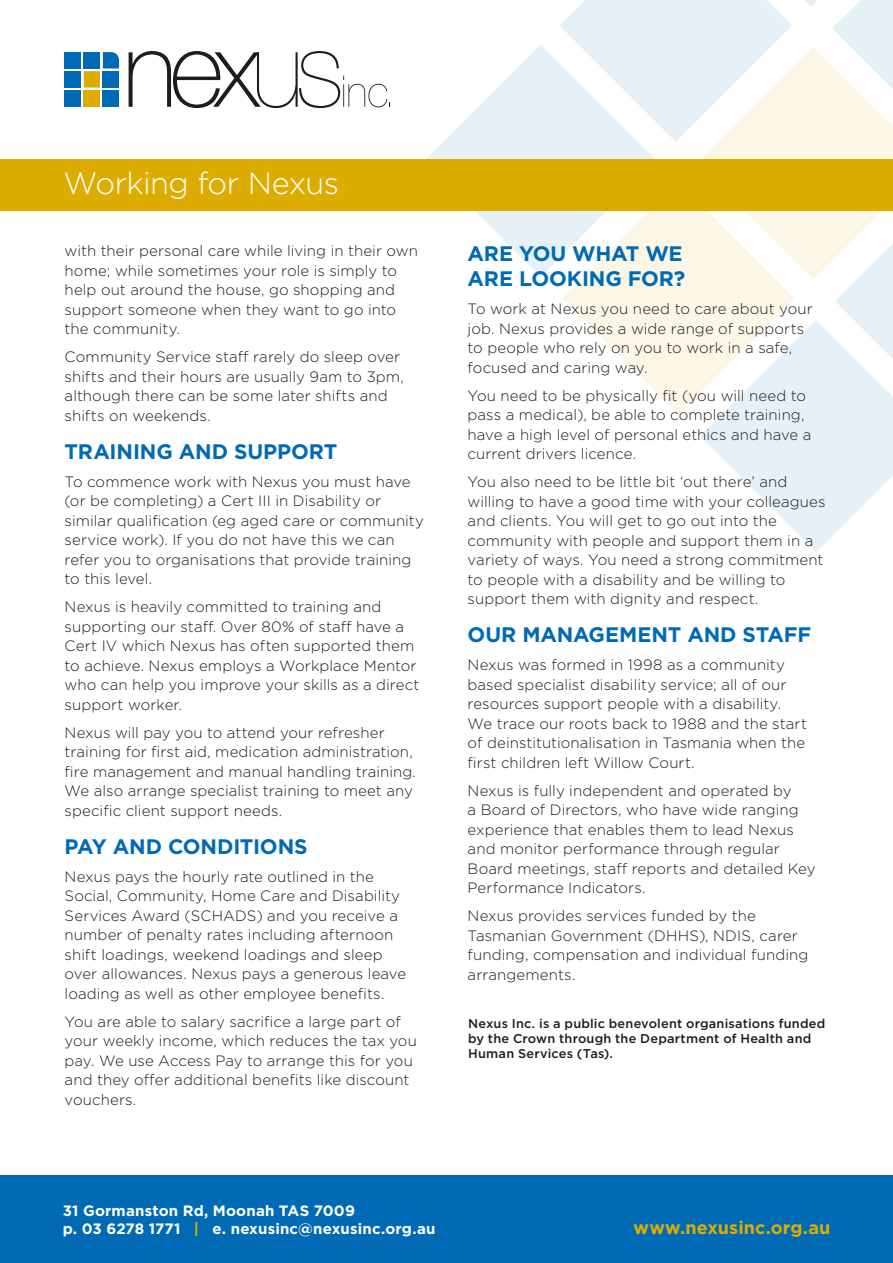
<style>
.page{position:relative;width:893px;height:1263px;background:#fff}
.page>*{position:absolute;margin:0;border:0;box-sizing:border-box;transform-origin:0 0}
.t1{font:300 30.75px "Gotham";letter-spacing:-.02em;color:#fff}
.t2{font:700 21px/25.2px "Gotham";letter-spacing:-.01em;color:#006ab5}
.t3{font:700 18px "Gotham";letter-spacing:.005em;color:#dcad00}
.t4{font:300 15px/19.5px "Gotham";letter-spacing:.005em;color:#1d1d1b}
.t5{font:700 15px/18px "Gotham";letter-spacing:.01em;color:#fff}
.t6{font:500 12.75px/15.3px "Gotham";letter-spacing:.015em;color:#1d1d1b}
.s1{color:#dcad00}
</style>
<div class="page">
<div style="left:0;top:1175px;width:893px;height:88px;background:#006ab5"></div>
<div style="left:702px;top:145px;width:191px;height:14px;background:#fbf6e6"></div>
<svg style="left:560px;top:0;width:333px;height:145px"></svg>
<svg style="left:700px;top:210px;width:193px;height:342px"></svg>
<svg style="left:562px;top:210px;width:233px;height:205px;fill:#fbf6e6"></svg>
<svg style="left:424px;top:44px;width:233px;height:233px"></svg>
<div style="left:65px;top:52px;width:16px;height:17px;background:#006ab5"></div>
<svg style="left:84px;top:52px;width:35px;height:36px"></svg>
<div style="left:65px;top:71px;width:16px;height:17px;background:#006ab5"></div>
<div style="left:103px;top:90px;width:16px;height:17px;background:#006ab5"></div>
<div style="left:84px;top:90px;width:16px;height:17px;background:#dcad00"></div>
<div style="left:65px;top:90px;width:16px;height:17px;background:#006ab5"></div>
<svg style="left:129px;top:51px;width:261px;height:57px"></svg>
<div style="left:0;top:159px;width:893px;height:51px;background:#dcad00"></div>
<h1 class="t1" style="left:64px;top:164px;width:277px">Working for Nexus</h1>
<p class="t4" style="left:65px;top:241px;width:355px">with their personal care while living in their own home; while sometimes your role is simply to help out around the house, go shopping and support someone when they want to go into the community.</p>
<p class="t4" style="left:65px;top:347px;width:341px">Community Service staff rarely do sleep over shifts and their hours are usually 9am to 3pm, although there can be some later shifts and shifts on weekends.</p>
<h2 class="t2" style="left:65px;top:438px;width:274px">TRAINING AND SUPPORT</h2>
<p class="t4" style="left:65px;top:471px;width:361px">To commence work with Nexus you must have (or be completing) a Cert III in Disability or similar qualification (eg aged care or community service work). If you do not have this we can refer you to organisations that provide training to this level.</p>
<p class="t4" style="left:65px;top:597px;width:356px">Nexus is heavily committed to training and supporting our staff. Over 80% of staff have a Cert IV which Nexus has often supported them to achieve. Nexus employs a Workplace Mentor who can help you improve your skills as a direct support worker.</p>
<p class="t4" style="left:65px;top:722px;width:353px">Nexus will pay you to attend your refresher training for first aid, medication administration, fire management and manual handling training.<br>We also arrange specialist training to meet any specific client support needs.</p>
<h2 class="t2" style="left:65px;top:833px;width:245px">PAY AND CONDITIONS</h2>
<p class="t4" style="left:65px;top:866px;width:343px">Nexus pays the hourly rate outlined in the Social, Community, Home Care and Disability Services Award (SCHADS) and you receive a number of penalty rates including afternoon shift loadings, weekend loadings and sleep over allowances. Nexus pays a generous leave loading as well as other employee benefits.</p>
<p class="t4" style="left:65px;top:1011px;width:354px">You are able to salary sacrifice a large part of your weekly income, which reduces the tax you pay. We use Access Pay to arrange this for you and they offer additional benefits like discount vouchers.</p>
<h2 class="t2" style="left:468px;top:241px;width:219px">ARE YOU WHAT WE<br>ARE LOOKING FOR?</h2>
<p class="t4" style="left:468px;top:299px;width:347px">To work at Nexus you need to care about your job. Nexus provides a wide range of supports to people who rely on you to work in a safe, focused and caring way.</p>
<p class="t4" style="left:468px;top:385px;width:345px">You need to be physically fit (you will need to pass a medical), be able to complete training, have a high level of personal ethics and have a current drivers licence.</p>
<p class="t4" style="left:468px;top:472px;width:359px">You also need to be little bit ‘out there’ and willing to have a good time with your colleagues and clients. You will get to go out into the community with people and support them in a variety of ways. You need a strong commitment to people with a disability and be willing to support them with dignity and respect.</p>
<h2 class="t2" style="left:468px;top:622px;width:345px">OUR MANAGEMENT AND STAFF</h2>
<p class="t4" style="left:468px;top:655px;width:341px">Nexus was formed in 1998 as a community based specialist disability service; all of our resources support people with a disability.<br>We trace our roots back to 1988 and the start of deinstitutionalisation in Tasmania when the first children left Willow Court.</p>
<p class="t4" style="left:468px;top:780px;width:349px">Nexus is fully independent and operated by<br>a Board of Directors, who have wide ranging experience that enables them to lead Nexus and monitor performance through regular Board meetings, staff reports and detailed Key Performance Indicators.</p>
<p class="t4" style="left:468px;top:906px;width:342px">Nexus provides services funded by the Tasmanian Government (DHHS), NDIS, carer funding, compensation and individual funding arrangements.</p>
<p class="t6" style="left:468px;top:1015px;width:359px">Nexus Inc. is a public benevolent organisations funded by the Crown through the Department of Health and<br>Human Services (Tas).</p>
<p class="t5" style="left:63px;top:1202px;width:374px">31 Gormanston Rd, Moonah TAS 7009<br>p. 03 6278 1771 <span class="s1">|</span> e. nexusinc@nexusinc.org.au</p>
<p class="t3" style="left:633px;top:1216px;width:198px">www.nexusinc.org.au</p>
</div>
